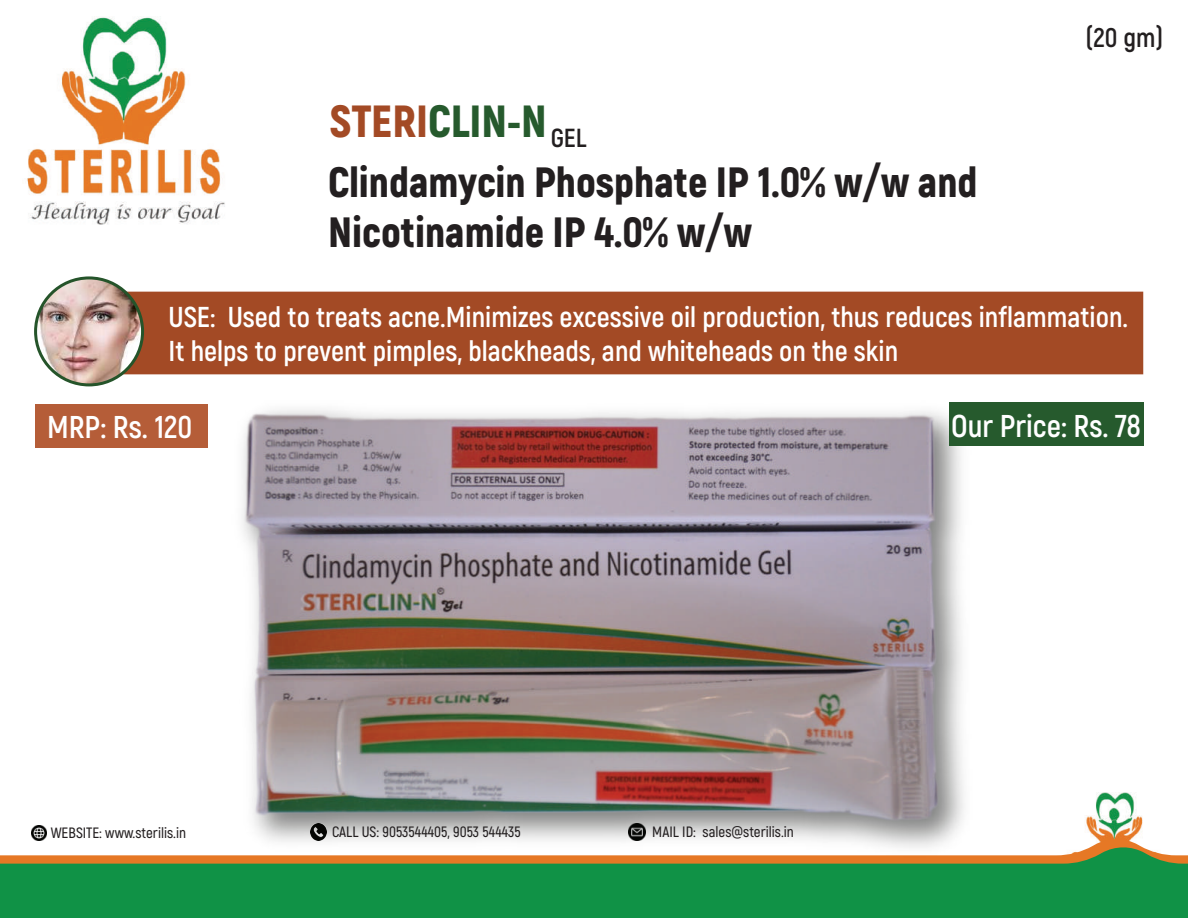
<style>
.page{position:relative;width:1188px;height:918px;background:#fff}
.page>*{position:absolute;margin:0;border:0;box-sizing:border-box;transform-origin:0 0}
.t1{font:900 45px "Akrobat";color:#265a2d}
.t2{font:900 42.3px/50.7px "Akrobat";color:#231f20}
.t3{font:700 31.5px "Akrobat";color:#fff}
.t4{font:700 28.8px/34.5px "Akrobat";color:#fff}
.t5{font:700 27px "Akrobat";color:#231f20}
.t6{font:700 26.1px "Akrobat";color:#231f20}
.t7{font:600 15px "Akrobat";color:#231f20}
.s1{color:#a34a25}
</style>
<div class="page">
<img style="left:1085px;top:792px;width:58px;height:45px">
<svg style="left:0;top:846px;width:1188px;height:72px;background:#2d9349"></svg>
<div style="left:45px;top:292px;width:1098px;height:82px;background:#a34a25"></div>
<img style="left:180px;top:368px;width:828px;height:490px">
<img style="left:36px;top:278px;width:107px;height:107px;border-radius:53px">
<div style="left:34px;top:276px;width:110px;height:110px;border:3px solid #25542a;border-radius:50%"></div>
<img style="left:27px;top:17px;width:198px;height:208px">
<div style="left:36px;top:404px;width:172px;height:44px;background:#b55d38"></div>
<div style="left:949px;top:403px;width:194px;height:43px;background:#265a2d"></div>
<img style="left:628px;top:824px;width:17px;height:17px">
<img style="left:311px;top:824px;width:16px;height:16px">
<img style="left:32px;top:826px;width:15px;height:15px">
<h1 class="t1" style="left:330px;top:92px;width:218px"><span class="s1">STERI</span>CLIN-N</h1>
<h2 class="t2" style="left:328px;top:156px;width:651px">Clindamycin Phosphate IP 1.0% w/w and<br>Nicotinamide IP 4.0% w/w</h2>
<p class="t6" style="left:551px;top:122px;width:37px">GEL</p>
<p class="t5" style="left:1086px;top:21px;width:79px">(20 gm)</p>
<p class="t4" style="left:169px;top:299px;width:961px">USE: Used to treats acne.Minimizes excessive oil production, thus reduces inflammation.<br>It helps to prevent pimples, blackheads, and whiteheads on the skin</p>
<p class="t3" style="left:47px;top:408px;width:147px">MRP: Rs. 120</p>
<p class="t3" style="left:951px;top:406px;width:191px">Our Price: Rs. 78</p>
<p class="t7" style="left:51px;top:824px;width:137px">WEBSITE: www.sterilis.in</p>
<p class="t7" style="left:332px;top:823px;width:190px">CALL US: 9053544405, 9053 544435</p>
<p class="t7" style="left:652px;top:823px;width:143px">MAIL ID: sales@sterilis.in</p>
</div>
